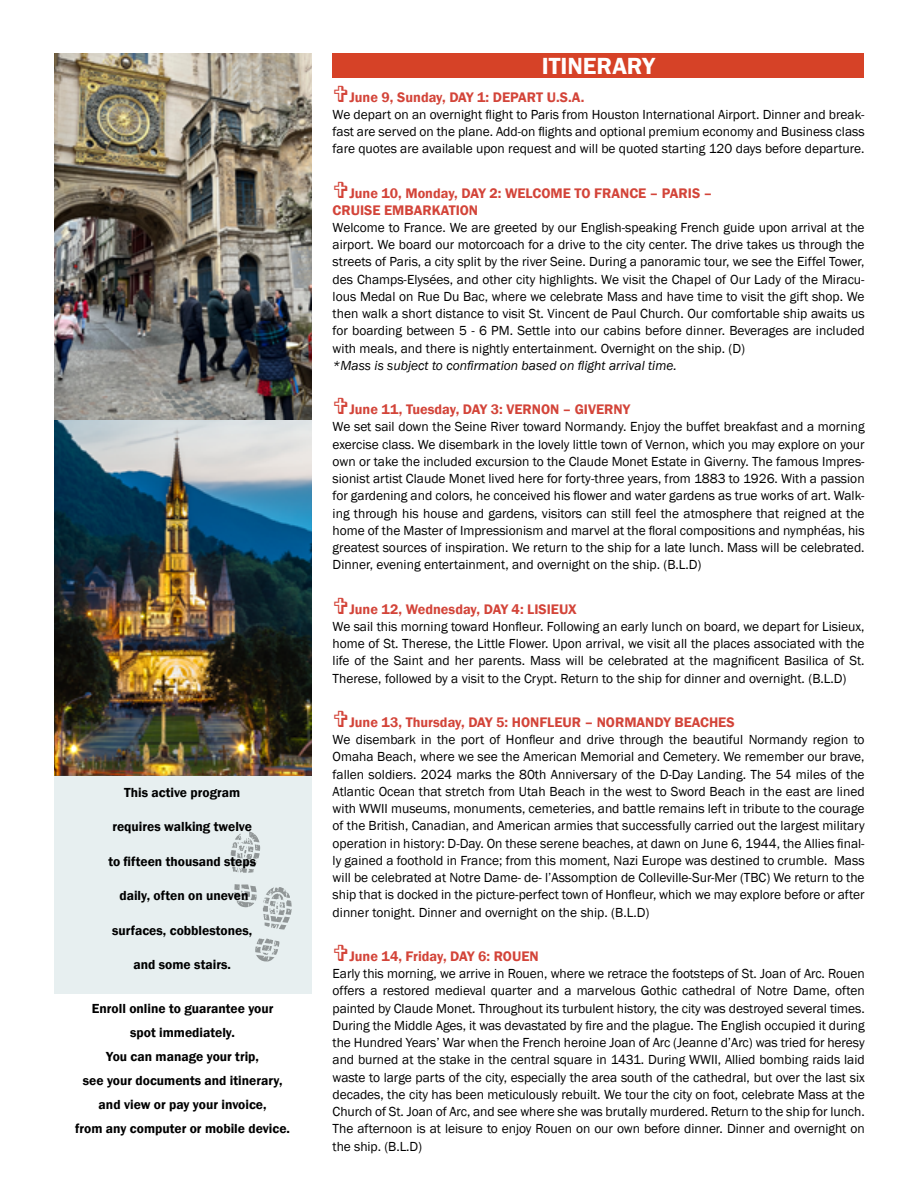
<style>
.page{position:relative;width:918px;height:1188px;background:#fff}
.page>*{position:absolute;margin:0;border:0;box-sizing:border-box;transform-origin:0 0}
.t1{font:600 24px "Franklin Gothic";color:#fff}
.t2{font:600 14.25px/17.1px "Franklin Gothic";color:#d34439}
.t3{font:13.5px/17.2px "Franklin Gothic";color:#000;text-align:justify}
.t4{font:600 13.5px/24px "Franklin Gothic";color:#000;text-align:center}
.t5{font:italic 13.5px "Franklin Gothic";color:#000}
</style>
<div class="page">
<div style="left:333px;top:53px;width:531px;height:25px;background:#d64227"></div>
<img style="left:54px;top:53px;width:257px;height:723px">
<div style="left:54px;top:776px;width:257px;height:218px;background:#e7eff0"></div>
<svg style="left:255px;top:938px;width:25px;height:24px"></svg>
<svg style="left:230px;top:831px;width:30px;height:42px"></svg>
<svg style="left:234px;top:884px;width:58px;height:46px"></svg>
<p class="t4" style="left:124px;top:780px;width:118px">This active program</p>
<p class="t4" style="left:112px;top:815px;width:141px">requires walking twelve</p>
<p class="t4" style="left:108px;top:849px;width:149px">to fifteen thousand steps</p>
<p class="t4" style="left:119px;top:884px;width:131px">daily, often on uneven</p>
<p class="t4" style="left:112px;top:918px;width:142px">surfaces, cobblestones,</p>
<p class="t4" style="left:133px;top:953px;width:99px">and some stairs.</p>
<p class="t4" style="left:75px;top:997px;width:216px">Enroll online to guarantee your<br>spot immediately.<br>You can manage your trip,<br>see your documents and itinerary, and view or pay your invoice,<br>from any computer or mobile device.</p>
<h1 class="t1" style="left:542px;top:51px;width:115px">ITINERARY</h1>
<p class="t2" style="left:349px;top:88px;width:236px">June 9, Sunday, DAY 1: DEPART U.S.A.</p>
<p class="t3" style="left:333px;top:106px;width:534px">We depart on an overnight flight to Paris from Houston International Airport. Dinner and break&shy;fast are served on the plane. Add-on flights and optional premium economy and Business class fare quotes are available upon request and will be quoted starting 120 days before departure.</p>
<p class="t2" style="left:333px;top:184px;width:381px;text-indent:17px">June 10, Monday, DAY 2: WELCOME TO FRANCE – PARIS –<br>CRUISE EMBARKATION</p>
<p class="t3" style="left:333px;top:219px;width:534px">Welcome to France. We are greeted by our English-speaking French guide upon arrival at the airport. We board our motorcoach for a drive to the city center. The drive takes us through the streets of Paris, a city split by the river Seine. During a panoramic tour, we see the Eiffel Tower, des Champs-Elysées, and other city highlights. We visit the Chapel of Our Lady of the Miracu&shy;lous Medal on Rue Du Bac, where we celebrate Mass and have time to visit the gift shop. We then walk a short distance to visit St. Vincent de Paul Church. Our comfortable ship awaits us for boarding between 5 - 6 PM. Settle into our cabins before dinner. Beverages are included with meals, and there is nightly entertainment. Overnight on the ship. (D)</p>
<p class="t5" style="left:333px;top:357px;width:346px">*Mass is subject to confirmation based on flight arrival time.</p>
<p class="t2" style="left:349px;top:401px;width:282px">June 11, Tuesday, DAY 3: VERNON – GIVERNY</p>
<p class="t3" style="left:333px;top:419px;width:534px">We set sail down the Seine River toward Normandy. Enjoy the buffet breakfast and a morning exercise class. We disembark in the lovely little town of Vernon, which you may explore on your own or take the included excursion to the Claude Monet Estate in Giverny. The famous Impres&shy;sionist artist Claude Monet lived here for forty-three years, from 1883 to 1926. With a passion for gardening and colors, he conceived his flower and water gardens as true works of art. Walk&shy;ing through his house and gardens, visitors can still feel the atmosphere that reigned at the home of the Master of Impressionism and marvel at the floral compositions and nymphéas, his greatest sources of inspiration. We return to the ship for a late lunch. Mass will be celebrated.<br>Dinner, evening entertainment, and overnight on the ship. (B.L.D)</p>
<p class="t2" style="left:349px;top:601px;width:229px">June 12, Wednesday, DAY 4: LISIEUX</p>
<p class="t3" style="left:333px;top:618px;width:534px">We sail this morning toward Honfleur. Following an early lunch on board, we depart for Lisieux, home of St. Therese, the Little Flower. Upon arrival, we visit all the places associated with the life of the Saint and her parents. Mass will be celebrated at the magnificent Basilica of St.<br>Therese, followed by a visit to the Crypt. Return to the ship for dinner and overnight. (B.L.D)</p>
<p class="t2" style="left:349px;top:714px;width:387px">June 13, Thursday, DAY 5: HONFLEUR – NORMANDY BEACHES</p>
<p class="t3" style="left:333px;top:731px;width:534px">We disembark in the port of Honfleur and drive through the beautiful Normandy region to Omaha Beach, where we see the American Memorial and Cemetery. We remember our brave, fallen soldiers. 2024 marks the 80th Anniversary of the D-Day Landing. The 54 miles of the Atlantic Ocean that stretch from Utah Beach in the west to Sword Beach in the east are lined with WWII museums, monuments, cemeteries, and battle remains left in tribute to the courage of the British, Canadian, and American armies that successfully carried out the largest military operation in history: D-Day. On these serene beaches, at dawn on June 6, 1944, the Allies final&shy;ly gained a foothold in France; from this moment, Nazi Europe was destined to crumble. Mass will be celebrated at Notre Dame- de- l’Assomption de Colleville-Sur-Mer (TBC) We return to the ship that is docked in the picture-perfect town of Honfleur, which we may explore before or after dinner tonight. Dinner and overnight on the ship. (B.L.D)</p>
<p class="t2" style="left:349px;top:948px;width:191px">June 14, Friday, DAY 6: ROUEN</p>
<p class="t3" style="left:333px;top:965px;width:534px">Early this morning, we arrive in Rouen, where we retrace the footsteps of St. Joan of Arc. Rouen offers a restored medieval quarter and a marvelous Gothic cathedral of Notre Dame, often painted by Claude Monet. Throughout its turbulent history, the city was destroyed several times.<br>During the Middle Ages, it was devastated by fire and the plague. The English occupied it during the Hundred Years’ War when the French heroine Joan of Arc (Jeanne d’Arc) was tried for heresy and burned at the stake in the central square in 1431. During WWII, Allied bombing raids laid waste to large parts of the city, especially the area south of the cathedral, but over the last six decades, the city has been meticulously rebuilt. We tour the city on foot, celebrate Mass at the Church of St. Joan of Arc, and see where she was brutally murdered. Return to the ship for lunch.<br>The afternoon is at leisure to enjoy Rouen on our own before dinner. Dinner and overnight on the ship. (B.L.D)</p>
</div>
